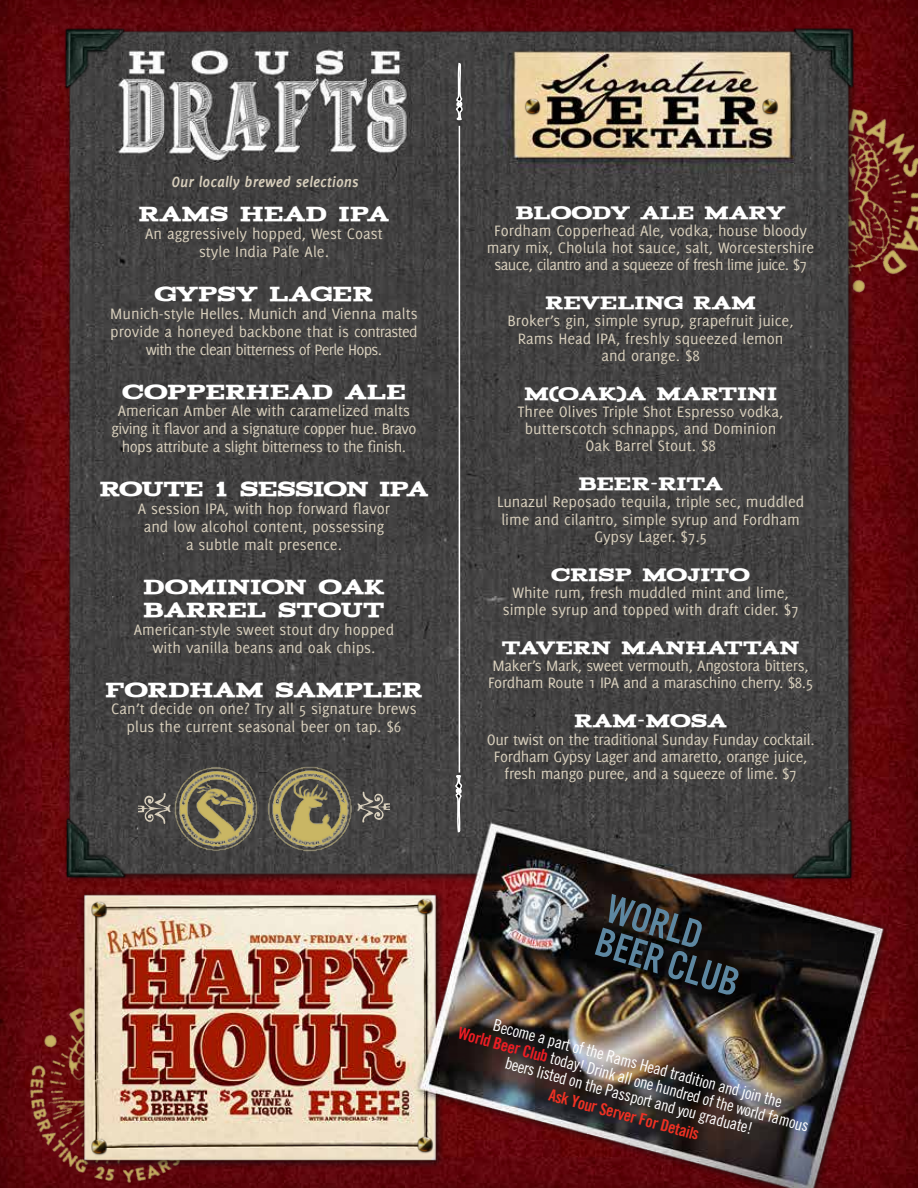
<style>
.page{position:relative;width:918px;height:1188px;background:#fff}
.page>*{position:absolute;margin:0;border:0;box-sizing:border-box;transform-origin:0 0}
.t1{font:42px/34.8px "U.S.101";color:#5d87a1}
.t2{font:22.8px/22.8px "Acknowledgement";letter-spacing:-.015em;color:#fff}
.t3{font:22.8px "Acknowledgement";letter-spacing:-.045em;color:#fff}
.t4{font:20.1px "Acknowledgement";letter-spacing:-.01em;color:#fff}
.t5{font:16.5px/17.2px "Delicious";color:#d8cfbc;text-align:center}
.t6{font:16.5px/17.2px "Delicious";letter-spacing:-.02em;color:#d8cfbc}
.t7{font:16.5px/16.6px "Trade Gothic Cond Eighteen";color:#fff;text-align:center}
.t8{font:16.5px/17.9px "Delicious";letter-spacing:-.03em;color:#d8cfbc;text-align:center}
.t9{font:16.5px "Trade Gothic LT Bold Cond Twenty";color:#ee3124}
.t10{font:italic 700 16.05px "Delicious";color:#d8cfbc}
.s1{font-family:"Trade Gothic LT Bold Cond Twenty";color:#ed1d24}
</style>
<div class="page">
<img style="left:0;top:0;width:918px;height:1188px">
<img style="left:602px;top:0;width:316px;height:431px">
<img style="left:0;top:848px;width:344px;height:340px">
<svg style="left:455px;top:62px;width:8px;height:59px"></svg>
<hr style="left:459px;top:126px;width:1px;height:647px;background:#fff">
<svg style="left:455px;top:774px;width:7px;height:59px"></svg>
<img style="left:759px;top:0;width:133px;height:120px">
<img style="left:760px;top:784px;width:125px;height:134px">
<img style="left:27px;top:785px;width:134px;height:125px">
<img style="left:33px;top:0;width:125px;height:123px">
<img style="left:751px;top:88px;width:38px;height:35px">
<img style="left:513px;top:88px;width:39px;height:35px">
<img style="left:406px;top:889px;width:39px;height:35px">
<img style="left:80px;top:891px;width:39px;height:35px">
<img style="left:406px;top:1126px;width:39px;height:35px">
<img style="left:80px;top:1129px;width:39px;height:35px">
<img style="left:172px;top:760px;width:184px;height:96px">
<svg style="left:139px;top:793px;width:31px;height:31px"></svg>
<svg style="left:358px;top:792px;width:31px;height:31px"></svg>
<p class="t10" style="left:171px;top:172px;width:189px">Our locally brewed selections</p>
<h2 class="t2" style="left:138px;top:203px;width:252px">RAMS HEAD IPA</h2>
<p class="t5" style="left:145px;top:224px;width:239px;line-height:17.9px">An aggressively hopped, West Coast style India Pale Ale.</p>
<h2 class="t2" style="left:155px;top:282px;width:220px">GYPSY LAGER</h2>
<p class="t5" style="left:110px;top:304px;width:309px;line-height:17.9px">Munich-style Helles. Munich and Vienna malts provide a honeyed backbone that is contrasted with the clean bitterness of Perle Hops.</p>
<h2 class="t2" style="left:122px;top:380px;width:285px">COPPERHEAD ALE</h2>
<p class="t8" style="left:111px;top:402px;width:307px">American Amber Ale with caramelized malts giving it flavor and a signature copper hue. Bravo hops attribute a slight bitterness to the finish.</p>
<h2 class="t3" style="left:99px;top:478px;width:331px">ROUTE 1 SESSION IPA</h2>
<p class="t5" style="left:138px;top:500px;width:254px;line-height:17.9px">A session IPA, with hop forward flavor and low alcohol content, possessing<br>a subtle malt presence.</p>
<h2 class="t2" style="left:143px;top:576px;width:243px">DOMINION OAK<br>BARREL STOUT</h2>
<p class="t5" style="left:134px;top:620px;width:262px;line-height:17.9px">American-style sweet stout dry hopped with vanilla beans and oak chips.</p>
<h2 class="t2" style="left:105px;top:678px;width:319px">FORDHAM SAMPLER</h2>
<p class="t5" style="left:111px;top:700px;width:307px;line-height:17.9px">Can’t decide on one? Try all 5 signature brews plus the current seasonal beer on tap. $6</p>
<p class="t4" style="left:516px;top:202px;width:272px">BLOODY ALE MARY</p>
<p class="t5" style="left:487px;top:222px;width:329px">Fordham Copperhead Ale, vodka, house bloody mary mix, Cholula hot sauce, salt, Worcestershire sauce, cilantro and a squeeze of fresh lime juice. $7</p>
<p class="t4" style="left:545px;top:293px;width:212px">REVELING RAM</p>
<p class="t5" style="left:508px;top:312px;width:288px">Broker’s gin, simple syrup, grapefruit juice,<br>Rams Head IPA, freshly squeezed lemon and orange. $8</p>
<p class="t4" style="left:524px;top:383px;width:254px">M(OAK)A MARTINI</p>
<p class="t5" style="left:518px;top:403px;width:267px">Three Olives Triple Shot Espresso vodka, butterscotch schnapps, and Dominion<br>Oak Barrel Stout. $8</p>
<p class="t4" style="left:578px;top:474px;width:146px">BEER-RITA</p>
<p class="t5" style="left:497px;top:493px;width:309px">Lunazul Reposado tequila, triple sec, muddled lime and cilantro, simple syrup and Fordham<br>Gypsy Lager. $7.5</p>
<p class="t4" style="left:551px;top:564px;width:201px">CRISP MOJITO</p>
<p class="t5" style="left:503px;top:584px;width:297px">White rum, fresh muddled mint and lime, simple syrup and topped with draft cider. $7</p>
<p class="t4" style="left:502px;top:638px;width:300px">TAVERN MANHATTAN</p>
<p class="t6" style="left:488px;top:657px;width:327px">Maker’s Mark, sweet vermouth, Angostora bitters,<br>Fordham Route 1 IPA and a maraschino cherry. $8.5</p>
<p class="t4" style="left:574px;top:711px;width:154px">RAM-MOSA</p>
<p class="t6" style="left:487px;top:730px;width:329px;text-align:center">Our twist on the traditional Sunday Funday cocktail.<br>Fordham Gypsy Lager and amaretto, orange juice, fresh mango puree, and a squeeze of lime. $7</p>
<h1 class="t1" style="left:612px;top:892px;width:150px;rotate:17deg">WORLD<br>BEER CLUB</h1>
<p class="t7" style="left:465px;top:1008px;width:364px;rotate:15deg">Become a part of the Rams Head tradition and join the<br><span class="s1">World Beer Club</span> today! Drink all one hundred of the world famous beers listed on the Passport and you graduate!</p>
<p class="t9" style="left:552px;top:1085px;width:157px;rotate:15deg">Ask Your Server For Details</p>
</div>
